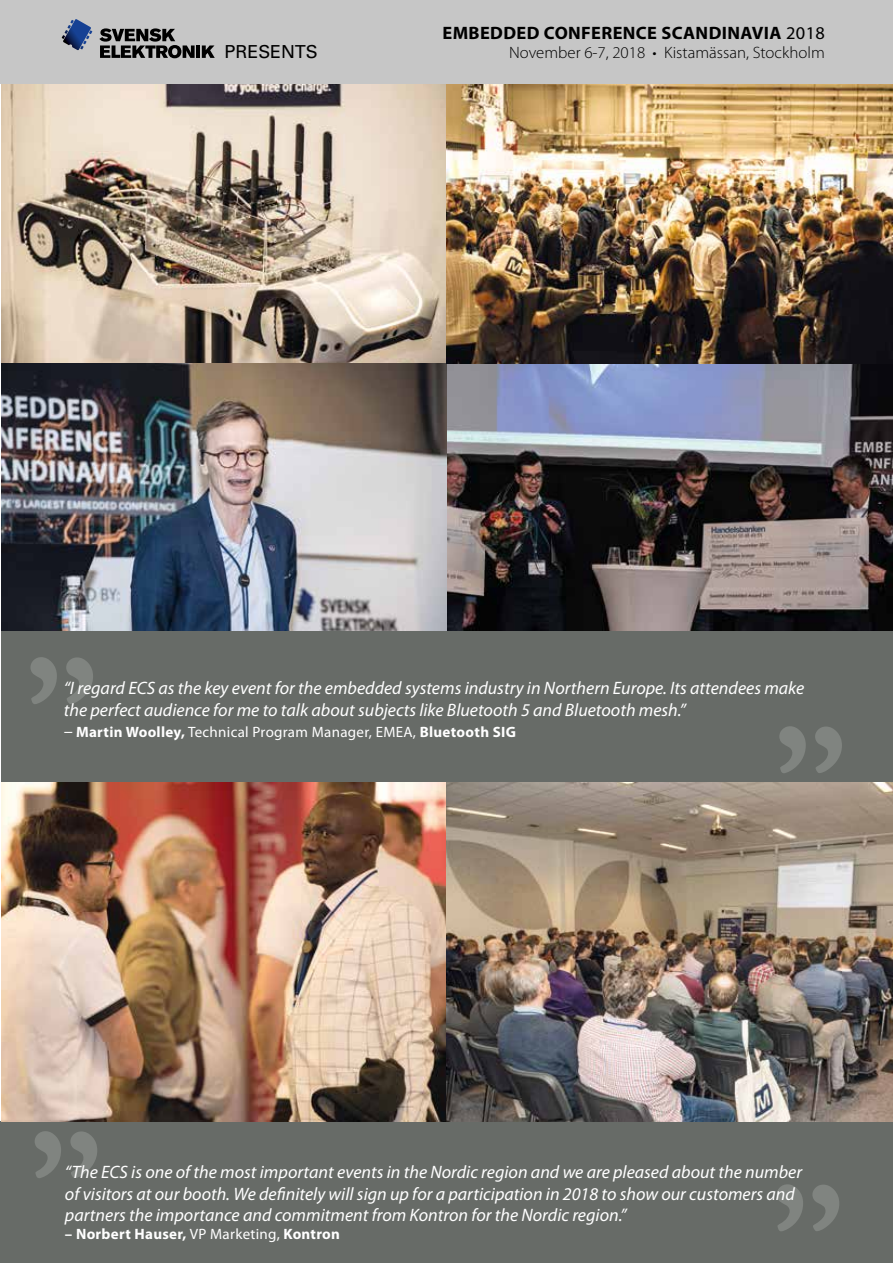
<style>
.page{position:relative;width:893px;height:1263px;background:#fff}
.page>*{position:absolute;margin:0;border:0;box-sizing:border-box;transform-origin:0 0}
.t1{font:italic 18px/21.6px "Myriad Pro";color:#fff}
.t2{font:700 18px "Myriad Pro";letter-spacing:.02em;color:#000}
.t3{font:17.85px "Univers LT Std";color:#000}
.t4{font:300 16.5px "Myriad Pro";color:#000}
.t5{font:15px "Myriad Pro";letter-spacing:.02em;color:#fff}
.t6{font:700 15px "Myriad Pro";letter-spacing:.02em;color:#fff}
.s1{font-weight:400}
.s2{font-style:italic;font-size:18px}
.s3{font-weight:700}
</style>
<div class="page">
<img style="left:1px;top:84px;width:446px;height:547px">
<img style="left:1px;top:364px;width:445px;height:267px">
<img style="left:447px;top:364px;width:446px;height:267px">
<img style="left:446px;top:84px;width:447px;height:280px">
<div style="left:1px;top:631px;width:892px;height:151px;background:#676b67"></div>
<div style="left:0;top:1121px;width:893px;height:142px;background:#676b67"></div>
<div style="left:1px;top:0;width:891px;height:84px;background:#c6c6c6"></div>
<div style="left:880px;top:0;width:13px;height:84px;background:#c6c6c6"></div>
<svg style="left:99px;top:28px;width:96px;height:30px"></svg>
<hr style="left:196px;top:45px;width:4px;height:13px;background:#000">
<svg style="left:202px;top:45px;width:13px;height:13px"></svg>
<svg style="left:62px;top:19px;width:30px;height:31px"></svg>
<svg style="left:30px;top:657px;width:63px;height:47px"></svg>
<svg style="left:35px;top:1131px;width:62px;height:47px"></svg>
<svg style="left:777px;top:1184px;width:62px;height:47px"></svg>
<svg style="left:779px;top:726px;width:63px;height:47px"></svg>
<img style="left:1px;top:782px;width:446px;height:339px">
<img style="left:447px;top:782px;width:446px;height:339px">
<p class="t2" style="left:443px;top:21px;width:384px">EMBEDDED CONFERENCE SCANDINAVIA <span class="s1">2018</span></p>
<p class="t3" style="left:224px;top:41px;width:95px">PRESENTS</p>
<p class="t4" style="left:509px;top:44px;width:317px">November 6-7, 2018 • Kistamässan, Stockholm</p>
<p class="t1" style="left:64px;top:677px;width:742px">“I regard ECS as the key event for the embedded systems industry in Northern Europe. Its attendees make the perfect audience for me to talk about subjects like Bluetooth 5 and Bluetooth mesh.”</p>
<p class="t5" style="left:64px;top:723px;width:454px"><span class="s2">–</span> <span class="s3">Martin Woolley,</span> Technical Program Manager, EMEA, <span class="s3">Bluetooth SIG</span></p>
<p class="t1" style="left:65px;top:1161px;width:739px">“The ECS is one of the most important events in the Nordic region and we are pleased about the number of visitors at our booth. We definitely will sign up for a participation in 2018 to show our customers and partners the importance and commitment from Kontron for the Nordic region.”</p>
<p class="t6" style="left:65px;top:1224px;width:277px">– Norbert Hauser, <span class="s1">VP Marketing,</span> Kontron</p>
</div>
